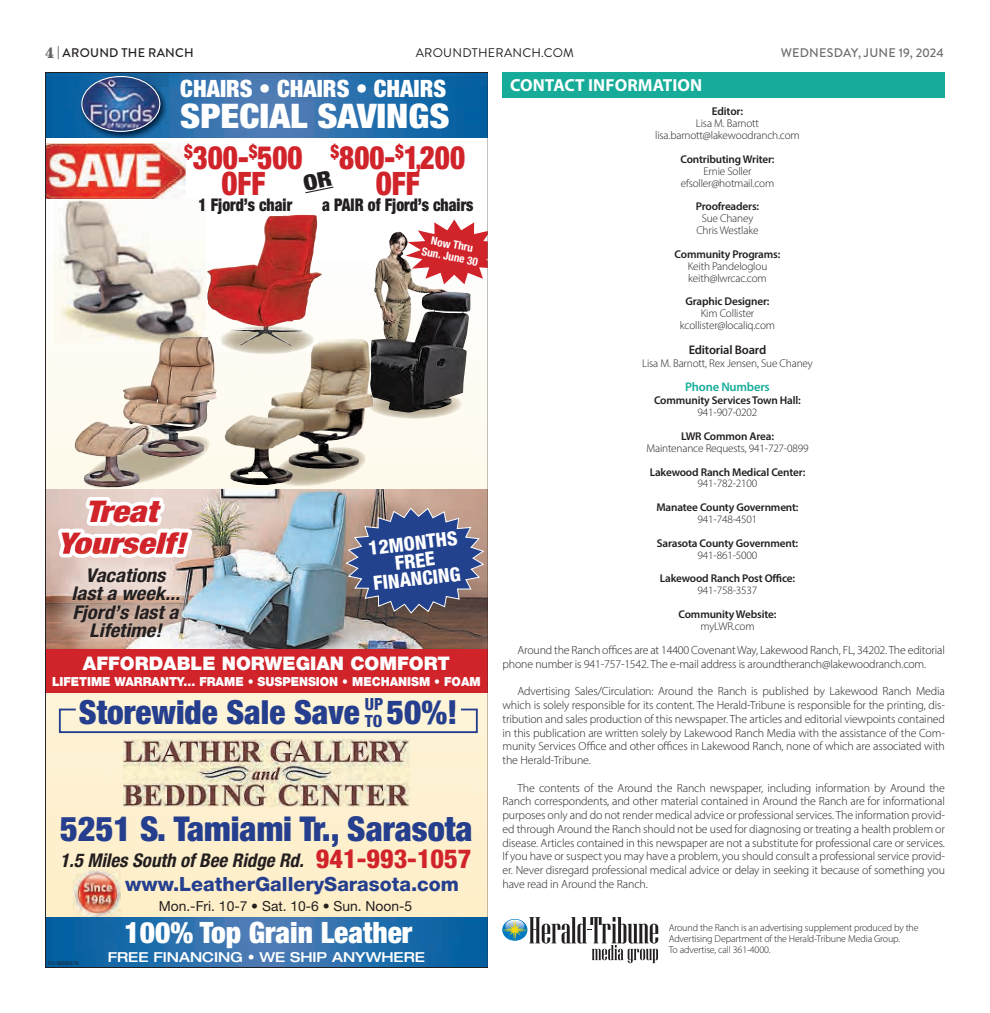
<style>
.page{position:relative;width:990px;height:1013px;background:#fff}
.page>*{position:absolute;margin:0;border:0;box-sizing:border-box;transform-origin:0 0}
.t1{font:900 condensed 34.25px "Helvetica Neue LT Pro";color:#253f8e}
.t2{font:900 condensed 33.88px "Helvetica Neue LT Pro";color:#fff;scale:1.11 1}
.t3{font:900 condensed 33.25px "Helvetica Neue LT Pro";color:#253f8e}
.t4{font:900 condensed 32.25px/26.2px "Helvetica Neue LT Pro";color:#d1232a;text-align:center;scale:.9 1}
.t5{font:italic 900 condensed 29.88px "Helvetica Neue LT Pro";color:#d1232a;scale:1.18 1}
.t6{font:900 condensed 29.5px "Helvetica Neue LT Pro";color:#fff}
.t7{font:900 condensed 23.88px "Helvetica Neue LT Pro";color:#fff}
.t8{font:800 19.62px "Helvetica Neue LT Pro";color:#253f8e}
.t9{font:800 condensed 19.62px/17.9px "Helvetica Neue LT Pro";color:#fff;text-align:center}
.t10{font:italic 700 condensed 19px "Helvetica Neue LT Pro";color:#231f20}
.t11{font:italic 700 condensed 18.88px/18.4px "Helvetica Neue LT Pro";color:#231f20;text-align:center;scale:1.09 1}
.t12{font:900 18.75px "Helvetica Neue LT Pro";color:#fff}
.t13{font:900 condensed 17.5px "Helvetica Neue LT Pro";color:#231f20;scale:.9 1}
.t14{font:700 17.5px "Myriad Pro";letter-spacing:.005em;color:#fff}
.t15{font:800 condensed 16.75px/16.8px "Helvetica Neue LT Pro";color:#253f8e}
.t16{font:13.88px "Helvetica Neue LT Pro";color:#231f20}
.t17{font:500 expanded 13.75px "Helvetica Neue LT Pro";color:#fff}
.t18{font:900 12.5px "Helvetica Neue LT Pro";color:#fff;scale:.95 1}
.t19{font:500 12.5px "Brandon Grotesque";letter-spacing:.02em;color:#6c6d70}
.t20{font:12.5px "Brandon Grotesque";letter-spacing:.02em;color:#231f20}
.t21{font:500 12.5px "Brandon Grotesque";letter-spacing:.02em;color:#231f20}
.t22{font:600 12.5px "Myriad Pro";letter-spacing:-.015em;color:#231f20}
.t23{font:600 12.5px "Myriad Pro";letter-spacing:-.015em;color:#16ac99}
.t24{font:300 11.88px/13.8px "Myriad Pro";letter-spacing:-.015em;color:#231f20;text-align:justify}
.t25{font:300 11.25px "Myriad Pro";letter-spacing:-.015em;color:#231f20}
.t26{font:600 11.25px "Myriad Pro";letter-spacing:-.015em;color:#231f20}
.t27{font:700 condensed 11.25px/12.5px "Helvetica Neue LT Pro";color:#fff;text-align:center}
.t28{font:300 10px/11.2px "Myriad Pro";letter-spacing:-.015em;color:#231f20}
.t29{font:5px "Arial MT Std";color:#231f20}
.s1{font-family:"Eames Century Modern";font-weight:700;font-size:15px;color:#636366}
.s2{font-weight:400}
.s3{font-size:22.5px}
.s4{font-weight:800;font-style:normal;font-size:26.25px;color:#d1232a}
</style>
<div class="page">
<svg style="left:502px;top:917px;width:156px;height:46px"></svg>
<div style="left:502px;top:72px;width:443px;height:25px;background:#16ac99"></div>
<img style="left:45px;top:72px;width:443px;height:895px">
<svg style="left:302px;top:170px;width:33px;height:24px"></svg>
<p class="t21" style="left:45px;top:44px;width:150px"><span class="s1">4</span> <span class="s2">|</span> AROUND THE RANCH</p>
<p class="t20" style="left:416px;top:44px;width:160px">AROUNDTHERANCH.COM</p>
<p class="t19" style="left:781px;top:44px;width:165px">WEDNESDAY, JUNE 19, 2024</p>
<p class="t7" style="left:180px;top:74px;width:267px">CHAIRS • CHAIRS • CHAIRS</p>
<p class="t2" style="left:180px;top:96px;width:244px">SPECIAL SAVINGS</p>
<p class="t4" style="left:184px;top:144px;width:133px"><sup>$</sup>300-<sup>$</sup>500<br>OFF</p>
<p class="t4" style="left:331px;top:144px;width:151px"><sup>$</sup>800-<sup>$</sup>1<span class="s3">,</span>200<br>OFF</p>
<p class="t13" style="left:198px;top:194px;width:106px">1 Fjord’s chair</p>
<p class="t13" style="left:322px;top:195px;width:170px">a PAIR of Fjord’s chairs</p>
<p class="t5" style="left:85px;top:493px;width:62px">Treat</p>
<p class="t5" style="left:57px;top:525px;width:110px">Yourself!</p>
<p class="t11" style="left:72px;top:566px;width:101px">Vacations last a week...<br>Fjord’s last a<br>Lifetime!</p>
<p class="t27" style="left:425px;top:233px;width:59px;rotate:11deg">Now Thru<br>Sun. June 30</p>
<p class="t9" style="left:367px;top:539px;width:91px;rotate:-7deg">12MONTHS<br>FREE<br>FINANCING</p>
<p class="t12" style="left:83px;top:651px;width:369px">AFFORDABLE NORWEGIAN COMFORT</p>
<p class="t18" style="left:52px;top:673px;width:453px">LIFETIME WARRANTY... FRAME • SUSPENSION • MECHANISM • FOAM</p>
<p class="t15" style="left:365px;top:695px;width:20px">UP<br>TO</p>
<p class="t3" style="left:79px;top:692px;width:380px">Storewide Sale Save 50%!</p>
<p class="t1" style="left:60px;top:808px;width:414px">5251 S. Tamiami Tr., Sarasota</p>
<p class="t10" style="left:60px;top:849px;width:413px">1.5 Miles South of Bee Ridge Rd. <span class="s4">941-993-1057</span></p>
<p class="t8" style="left:125px;top:872px;width:335px">www.LeatherGallerySarasota.com</p>
<p class="t16" style="left:159px;top:897px;width:255px">Mon.-Fri. 10-7 • Sat. 10-6 • Sun. Noon-5</p>
<p class="t29" style="left:48px;top:960px;width:32px">FO-38285479</p>
<p class="t6" style="left:124px;top:914px;width:289px">100% Top Grain Leather</p>
<p class="t17" style="left:108px;top:948px;width:319px">FREE FINANCING • WE SHIP ANYWHERE</p>
<p class="t14" style="left:510px;top:74px;width:194px">CONTACT INFORMATION</p>
<p class="t26" style="left:712px;top:104px;width:33px">Editor:</p>
<p class="t25" style="left:696px;top:117px;width:65px">Lisa M. Barnott</p>
<p class="t25" style="left:655px;top:129px;width:146px">lisa.barnott@lakewoodranch.com</p>
<p class="t26" style="left:680px;top:152px;width:96px">Contributing Writer:</p>
<p class="t25" style="left:704px;top:164px;width:49px">Ernie Soller</p>
<p class="t25" style="left:681px;top:176px;width:95px">efsoller@hotmail.com</p>
<p class="t26" style="left:696px;top:199px;width:65px">Proofreaders:</p>
<p class="t25" style="left:702px;top:212px;width:53px">Sue Chaney</p>
<p class="t25" style="left:696px;top:224px;width:64px">Chris Westlake</p>
<p class="t26" style="left:675px;top:247px;width:107px">Community Programs:</p>
<p class="t25" style="left:688px;top:259px;width:81px">Keith Pandeloglou</p>
<p class="t25" style="left:688px;top:271px;width:80px">keith@lwrcac.com</p>
<p class="t26" style="left:685px;top:294px;width:86px">Graphic Designer:</p>
<p class="t25" style="left:701px;top:307px;width:55px">Kim Collister</p>
<p class="t25" style="left:680px;top:319px;width:97px">kcollister@localiq.com</p>
<p class="t22" style="left:689px;top:342px;width:79px">Editorial Board</p>
<p class="t25" style="left:642px;top:357px;width:172px">Lisa M. Barnott, Rex Jensen, Sue Chaney</p>
<p class="t23" style="left:685px;top:379px;width:86px">Phone Numbers</p>
<p class="t26" style="left:654px;top:393px;width:148px">Community Services Town Hall:</p>
<p class="t25" style="left:698px;top:405px;width:61px">941-907-0202</p>
<p class="t26" style="left:681px;top:429px;width:94px">LWR Common Area:</p>
<p class="t25" style="left:646px;top:441px;width:164px">Maintenance Requests, 941-727-0899</p>
<p class="t26" style="left:650px;top:464px;width:157px">Lakewood Ranch Medical Center:</p>
<p class="t25" style="left:698px;top:477px;width:61px">941-782-2100</p>
<p class="t26" style="left:656px;top:500px;width:144px">Manatee County Government:</p>
<p class="t25" style="left:698px;top:512px;width:61px">941-748-4501</p>
<p class="t26" style="left:657px;top:536px;width:143px">Sarasota County Government:</p>
<p class="t25" style="left:698px;top:548px;width:61px">941-861-5000</p>
<p class="t26" style="left:660px;top:571px;width:137px">Lakewood Ranch Post Office:</p>
<p class="t25" style="left:698px;top:584px;width:61px">941-758-3537</p>
<p class="t26" style="left:679px;top:607px;width:99px">Community Website:</p>
<p class="t25" style="left:700px;top:619px;width:56px">myLWR.com</p>
<p class="t24" style="left:503px;top:643px;width:444px;text-indent:15px">Around the Ranch offices are at 14400 Covenant Way, Lakewood Ranch, FL, 34202. The editorial phone number is 941-757-1542. The e-mail address is aroundtheranch@lakewoodranch.com.</p>
<p class="t24" style="left:503px;top:684px;width:444px;text-indent:15px">Advertising Sales/Circulation: Around the Ranch is published by Lakewood Ranch Media which is solely responsible for its content. The Herald-Tribune is responsible for the printing, dis&shy;tribution and sales production of this newspaper. The articles and editorial viewpoints contained in this publication are written solely by Lakewood Ranch Media with the assistance of the Com&shy;munity Services Office and other offices in Lakewood Ranch, none of which are associated with the Herald-Tribune.</p>
<p class="t24" style="left:503px;top:780px;width:444px;text-indent:15px">The contents of the Around the Ranch newspaper, including information by Around the Ranch correspondents, and other material contained in Around the Ranch are for informational purposes only and do not render medical advice or professional services. The information provid&shy;ed through Around the Ranch should not be used for diagnosing or treating a health problem or disease. Articles contained in this newspaper are not a substitute for professional care or services.<br>If you have or suspect you may have a problem, you should consult a professional service provid&shy;er. Never disregard professional medical advice or delay in seeking it because of something you have read in Around the Ranch.</p>
<p class="t28" style="left:669px;top:921px;width:251px">Around the Ranch is an advertising supplement produced by the<br>Advertising Department of the Herald-Tribune Media Group.<br>To advertise, call 361-4000.</p>
</div>
